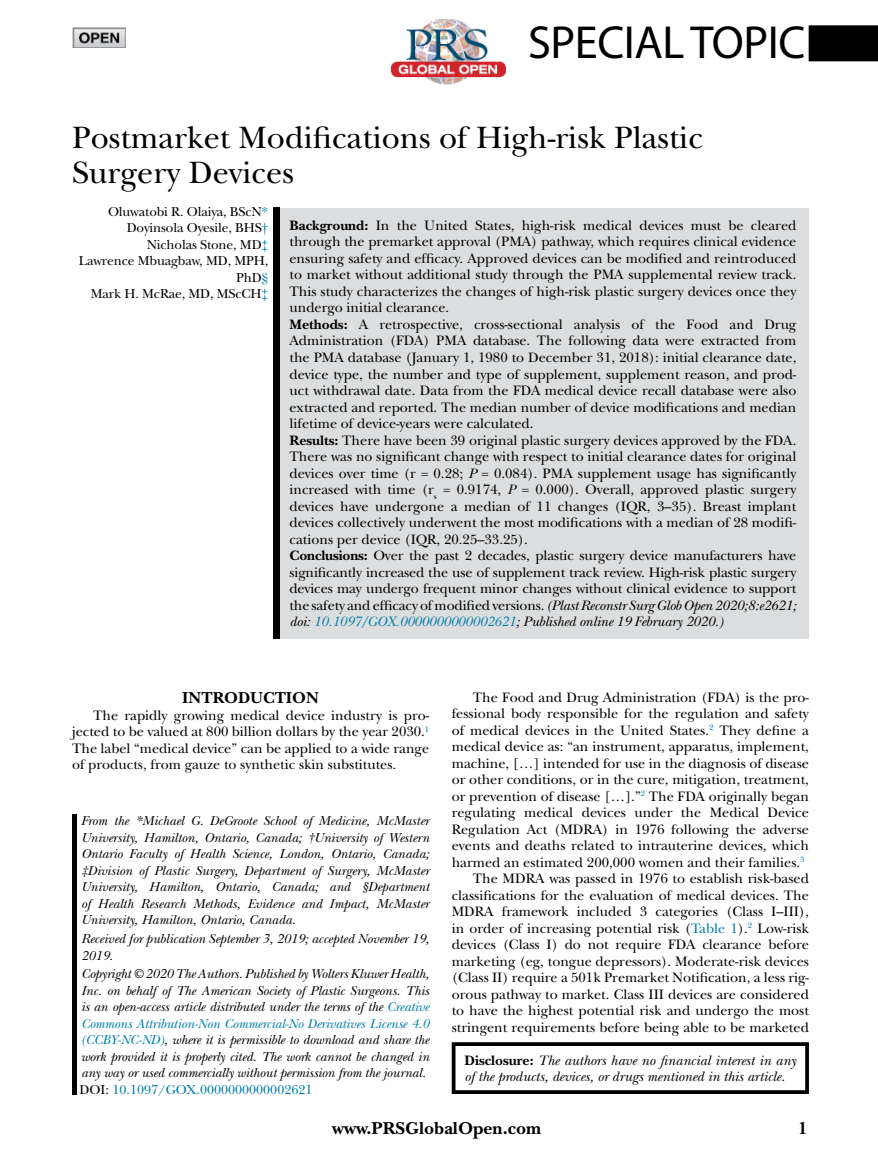
<style>
.page{position:relative;width:878px;height:1175px;background:#fff}
.page>*{position:absolute;margin:0;border:0;box-sizing:border-box;transform-origin:0 0}
.t1{font:46.5px "Myriad Pro";letter-spacing:-.01em;color:#000}
.t2{font:32.25px/34.5px "New Baskerville Std";color:#000}
.t3{font:700 18px "New Baskerville Std";color:#000}
.t4{font:700 16.5px "New Baskerville Std";color:#000}
.t5{font:14.25px/16.5px "New Baskerville Std";color:#000;text-align:justify}
.t6{font:italic 14.25px/16.5px "New Baskerville Std";color:#000}
.t7{font:italic 13.5px/16.5px "New Baskerville Std";letter-spacing:-.005em;color:#000}
.t8{font:13.5px/16.5px "New Baskerville Std";letter-spacing:-.01em;color:#000;text-align:right}
.s1{color:#017eac}
.s2{font-weight:700}
.s3{font-style:italic}
.s4{font-style:italic;color:#017eac}
.s5{font-style:normal}
.s6{font-style:normal;color:#017eac}
.s7{font-weight:700;font-style:normal}
</style>
<div class="page">
<img style="left:72px;top:27px;width:54px;height:20px">
<img style="left:392px;top:20px;width:113px;height:64px">
<div style="left:452px;top:1042px;width:356px;height:52px;border:4px solid #000"></div>
<hr style="left:72px;top:814px;width:4px;height:116px;background:#000">
<hr style="left:72px;top:930px;width:4px;height:35px;background:#000">
<hr style="left:72px;top:965px;width:4px;height:118px;background:#000">
<hr style="left:72px;top:1081px;width:4px;height:13px;background:#000">
<div style="left:274px;top:208px;width:534px;height:431px;background:#dcddde"></div>
<div style="left:274px;top:207px;width:6px;height:110px;background:#000"></div>
<div style="left:274px;top:306px;width:6px;height:126px;background:#000"></div>
<div style="left:274px;top:422px;width:6px;height:126px;background:#000"></div>
<div style="left:274px;top:537px;width:6px;height:102px;background:#000"></div>
<div style="left:808px;top:25px;width:70px;height:36px;background:#000"></div>
<h1 class="t1" style="left:528px;top:14px;width:279px">SPECIAL TOPIC</h1>
<h2 class="t2" style="left:72px;top:121px;width:632px">Postmarket Modifications of High-risk Plastic<br>Surgery Devices</h2>
<p class="t8" style="left:79px;top:203px;width:191px">Oluwatobi R. Olaiya, BScN<span class="s1">*<br></span>Doyinsola Oyesile, BHS<span class="s1">†<br></span>Nicholas Stone, MD<span class="s1">‡<br></span>Lawrence Mbuagbaw, MD, MPH,<br>PhD<span class="s1">§<br></span>Mark H. McRae, MD, MScCH<span class="s1">‡</span></p>
<p class="t5" style="left:289px;top:217px;width:508px;text-align:left"><span class="s2">Background:</span> In the United States, high-risk medical devices must be cleared through the premarket approval (PMA) pathway, which requires clinical evidence ensuring safety and efficacy. Approved devices can be modified and reintroduced to market without additional study through the PMA supplemental review track.<br>This study characterizes the changes of high-risk plastic surgery devices once they undergo initial clearance.<br><span class="s2">Methods:</span> A retrospective, cross-sectional analysis of the Food and Drug Administration (FDA) PMA database. The following data were extracted from the PMA database (January 1, 1980 to December 31, 2018): initial clearance date, device type, the number and type of supplement, supplement reason, and prod&shy;uct withdrawal date. Data from the FDA medical device recall database were also extracted and reported. The median number of device modifications and median lifetime of device-years were calculated.<br><span class="s2">Results:</span> There have been 39 original plastic surgery devices approved by the FDA.<br>There was no significant change with respect to initial clearance dates for original devices over time (r = 0.28; <span class="s3">P</span> = 0.084). PMA supplement usage has significantly increased with time (r<sub>s</sub> = 0.9174, <span class="s3">P</span> = 0.000). Overall, approved plastic surgery devices have undergone a median of 11 changes (IQR, 3–35). Breast implant devices collectively underwent the most modifications with a median of 28 modifi&shy;cations per device (IQR, 20.25–33.25).<br><span class="s2">Conclusions:</span> Over the past 2 decades, plastic surgery device manufacturers have significantly increased the use of supplement track review. High-risk plastic surgery devices may undergo frequent minor changes without clinical evidence to support the safety and efficacy of modified versions. <span class="s3">(Plast Reconstr Surg Glob Open 2020;8:e2621; doi:</span> <span class="s4">10.1097/GOX.0000000000002621</span><span class="s3">; Published online 19 February 2020.)</span></p>
<p class="t4" style="left:182px;top:688px;width:138px">INTRODUCTION</p>
<p class="t5" style="left:72px;top:707px;width:359px;text-indent:21px">The rapidly growing medical device industry is pro&shy;jected to be valued at 800 billion dollars by the year 2030.<sup>1<br></sup>The label “medical device” can be applied to a wide range of products, from gauze to synthetic skin substitutes.</p>
<p class="t7" style="left:81px;top:812px;width:350px;text-align:justify">From the *Michael G. DeGroote School of Medicine, McMaster University, Hamilton, Ontario, Canada; †University of Western Ontario Faculty of Health Science, London, Ontario, Canada; ‡Division of Plastic Surgery, Department of Surgery, McMaster University, Hamilton, Ontario, Canada; and §Department of Health Research Methods, Evidence and Impact, McMaster University, Hamilton, Ontario, Canada.</p>
<p class="t7" style="left:81px;top:930px;width:350px">Received for publication September 3, 2019; accepted November 19,<br>2019.</p>
<p class="t7" style="left:80px;top:965px;width:351px">Copyright © 2020 The Authors. Published by Wolters Kluwer Health, Inc. on behalf of The American Society of Plastic Surgeons. This is an open-access article distributed under the terms of the <span class="s1">Creative Commons Attribution-Non Commercial-No Derivatives License 4.0 (CCBY-NC-ND)</span>, where it is permissible to download and share the work provided it is properly cited. The work cannot be changed in any way or used commercially without permission from the journal.<br><span class="s5">DOI:</span> <span class="s6">10.1097/GOX.0000000000002621</span></p>
<p class="t5" style="left:472px;top:689px;width:338px">The Food and Drug Administration (FDA) is the pro-</p>
<p class="t5" style="left:451px;top:705px;width:359px">fessional body responsible for the regulation and safety</p>
<p class="t5" style="left:451px;top:722px;width:359px">of medical devices in the United States.<sup>2</sup> They define a</p>
<p class="t5" style="left:452px;top:738px;width:359px">medical device as: “an instrument, apparatus, implement,</p>
<p class="t5" style="left:452px;top:755px;width:359px">machine, […] intended for use in the diagnosis of disease</p>
<p class="t5" style="left:452px;top:771px;width:358px">or other conditions, or in the cure, mitigation, treatment,</p>
<p class="t5" style="left:452px;top:788px;width:359px">or prevention of disease […].”<sup>2</sup> The FDA originally began</p>
<p class="t5" style="left:451px;top:804px;width:359px">regulating medical devices under the Medical Device</p>
<p class="t5" style="left:451px;top:821px;width:359px">Regulation Act (MDRA) in 1976 following the adverse</p>
<p class="t5" style="left:451px;top:837px;width:359px">events and deaths related to intrauterine devices, which</p>
<p class="t5" style="left:451px;top:854px;width:354px">harmed an estimated 200,000 women and their families.<sup>3</sup></p>
<p class="t5" style="left:472px;top:870px;width:338px">The MDRA was passed in 1976 to establish risk-based</p>
<p class="t5" style="left:451px;top:887px;width:359px">classifications for the evaluation of medical devices. The</p>
<p class="t5" style="left:451px;top:903px;width:358px">MDRA framework included 3 categories (Class I–III),</p>
<p class="t5" style="left:451px;top:920px;width:359px">in order of increasing potential risk (<span class="s1">Table 1</span>).<sup>2</sup> Low-risk</p>
<p class="t5" style="left:451px;top:936px;width:359px">devices (Class I) do not require FDA clearance before</p>
<p class="t5" style="left:451px;top:953px;width:359px">marketing (eg, tongue depressors). Moderate-risk devices</p>
<p class="t5" style="left:451px;top:969px;width:359px">(Class II) require a 501k Premarket Notification, a less rig-</p>
<p class="t5" style="left:451px;top:986px;width:358px">orous pathway to market. Class III devices are considered</p>
<p class="t5" style="left:451px;top:1002px;width:359px">to have the highest potential risk and undergo the most</p>
<p class="t5" style="left:451px;top:1019px;width:358px">stringent requirements before being able to be marketed</p>
<p class="t6" style="left:464px;top:1051px;width:333px"><span class="s7">Disclosure:</span> The authors have no financial interest in any of the products, devices, or drugs mentioned in this article.</p>
<p class="t3" style="left:332px;top:1118px;width:210px">www.PRSGlobalOpen.com</p>
<p class="t3" style="left:798px;top:1118px;width:11px">1</p>
</div>
